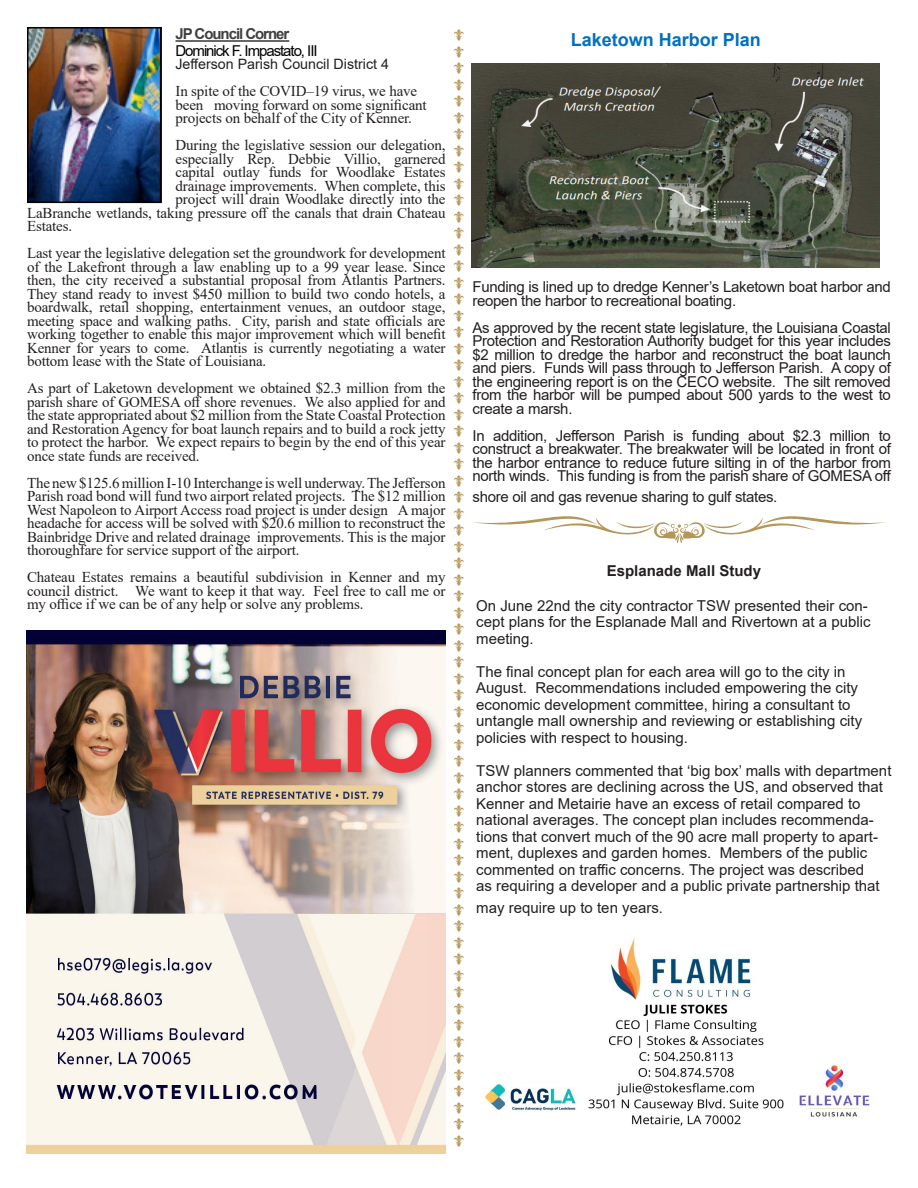
<style>
.page{position:relative;width:918px;height:1188px;background:#fff}
.page>*{position:absolute;margin:0;border:0;box-sizing:border-box;transform-origin:0 0}
.t1{font:700 18px "Arial";color:#0070c0}
.t2{font:15px/13.5px "Times New Roman";letter-spacing:-.01em;color:#231f20;text-align:justify}
.t3{font:15px/16.5px "Arial";color:#231f20}
.t4{font:15px/13.5px "Arial";letter-spacing:-.02em;color:#231f20}
.t5{font:15px/16.5px "DB Fleur delis";color:#b39758;text-align:justify}
.t6{font:15px "Arial";letter-spacing:-.07em;color:#000}
.t7{font:700 15px "Arial";color:#231f20}
.t8{font:700 15px "Arial";letter-spacing:-.07em;color:#404040}
.t9{font:14.25px "Arial";color:#231f20}
</style>
<div class="page">
<hr style="left:176px;top:40px;width:113px;height:2px;background:#404040">
<svg style="left:473px;top:516px;width:413px;height:27px"></svg>
<img style="left:472px;top:64px;width:407px;height:204px">
<img style="left:27px;top:631px;width:419px;height:522px">
<img style="left:30px;top:30px;width:128px;height:170px">
<div style="left:27px;top:27px;width:134px;height:176px;border:2px solid #000"></div>
<img style="left:484px;top:938px;width:387px;height:188px">
<p class="t8" style="left:176px;top:24px;width:115px">JP Council Corner</p>
<p class="t6" style="left:176px;top:40px;width:144px">Dominick F. Impastato, III</p>
<p class="t9" style="left:176px;top:55px;width:215px">Jefferson Parish Council District 4</p>
<p class="t2" style="left:176px;top:84px;width:253px;text-align:left">In spite of the COVID–19 virus, we have been moving forward on some significant projects on behalf of the City of Kenner.</p>
<p class="t2" style="left:176px;top:138px;width:272px">During the legislative session our delegation,</p>
<p class="t2" style="left:176px;top:152px;width:272px">especially Rep. Debbie Villio, garnered</p>
<p class="t2" style="left:176px;top:165px;width:272px">capital outlay funds for Woodlake Estates</p>
<p class="t2" style="left:176px;top:179px;width:272px">drainage improvements. When complete, this</p>
<p class="t2" style="left:176px;top:192px;width:272px">project will drain Woodlake directly into the</p>
<p class="t2" style="left:27px;top:206px;width:420px">LaBranche wetlands, taking pressure off the canals that drain Chateau</p>
<p class="t2" style="left:27px;top:219px;width:47px">Estates.</p>
<p class="t2" style="left:27px;top:246px;width:420px">Last year the legislative delegation set the groundwork for development of the Lakefront through a law enabling up to a 99 year lease. Since then, the city received a substantial proposal from Atlantis Partners.<br>They stand ready to invest $450 million to build two condo hotels, a boardwalk, retail shopping, entertainment venues, an outdoor stage, meeting space and walking paths. City, parish and state officials are working together to enable this major improvement which will benefit Kenner for years to come. Atlantis is currently negotiating a water bottom lease with the State of Louisiana.</p>
<p class="t2" style="left:27px;top:381px;width:420px">As part of Laketown development we obtained $2.3 million from the parish share of GOMESA off shore revenues. We also applied for and the state appropriated about $2 million from the State Coastal Protection and Restoration Agency for boat launch repairs and to build a rock jetty to protect the harbor. We expect repairs to begin by the end of this year once state funds are received.</p>
<p class="t2" style="left:27px;top:476px;width:420px">The new $125.6 million I-10 Interchange is well underway. The Jefferson Parish road bond will fund two airport related projects. The $12 million West Napoleon to Airport Access road project is under design A major headache for access will be solved with $20.6 million to reconstruct the Bainbridge Drive and related drainage improvements. This is the major thoroughfare for service support of the airport.</p>
<p class="t2" style="left:27px;top:570px;width:420px">Chateau Estates remains a beautiful subdivision in Kenner and my council district. We want to keep it that way. Feel free to call me or my office if we can be of any help or solve any problems.</p>
<p class="t5" style="left:454px;top:26px;width:11px">q q q q q q q q q q q q q q q q q q q q q q q q q q q q q q q q q q q q q q q q q q q q q q q q q q q q q q q q q q q q q q q q q q q q</p>
<p class="t1" style="left:571px;top:26px;width:192px">Laketown Harbor Plan</p>
<p class="t4" style="left:472px;top:280px;width:420px">Funding is lined up to dredge Kenner’s Laketown boat harbor and reopen the harbor to recreational boating.</p>
<p class="t3" style="left:472px;top:321px;width:420px;line-height:13.5px;text-align:justify">As approved by the recent state legislature, the Louisiana Coastal Protection and Restoration Authority budget for this year includes $2 million to dredge the harbor and reconstruct the boat launch and piers. Funds will pass through to Jefferson Parish. A copy of the engineering report is on the CECO website. The silt removed from the harbor will be pumped about 500 yards to the west to create a marsh.</p>
<p class="t3" style="left:472px;top:429px;width:420px;line-height:13.5px;text-align:justify">In addition, Jefferson Parish is funding about $2.3 million to construct a breakwater. The breakwater will be located in front of the harbor entrance to reduce future silting in of the harbor from north winds. This funding is from the parish share of GOMESA off</p>
<p class="t4" style="left:472px;top:490px;width:306px">shore oil and gas revenue sharing to gulf states.</p>
<p class="t7" style="left:607px;top:561px;width:156px">Esplanade Mall Study</p>
<p class="t3" style="left:476px;top:597px;width:396px">On June 22nd the city contractor TSW presented their con&shy;cept plans for the Esplanade Mall and Rivertown at a public meeting.</p>
<p class="t3" style="left:476px;top:663px;width:387px">The final concept plan for each area will go to the city in August. Recommendations included empowering the city economic development committee, hiring a consultant to untangle mall ownership and reviewing or establishing city policies with respect to housing.</p>
<p class="t3" style="left:476px;top:762px;width:417px">TSW planners commented that ‘big box’ malls with department anchor stores are declining across the US, and observed that Kenner and Metairie have an excess of retail compared to national averages. The concept plan includes recommenda&shy;tions that convert much of the 90 acre mall property to apart&shy;ment, duplexes and garden homes. Members of the public commented on traffic concerns. The project was described<br>as requiring a developer and a public private partnership that</p>
<p class="t3" style="left:476px;top:899px;width:188px">may require up to ten years.</p>
</div>
